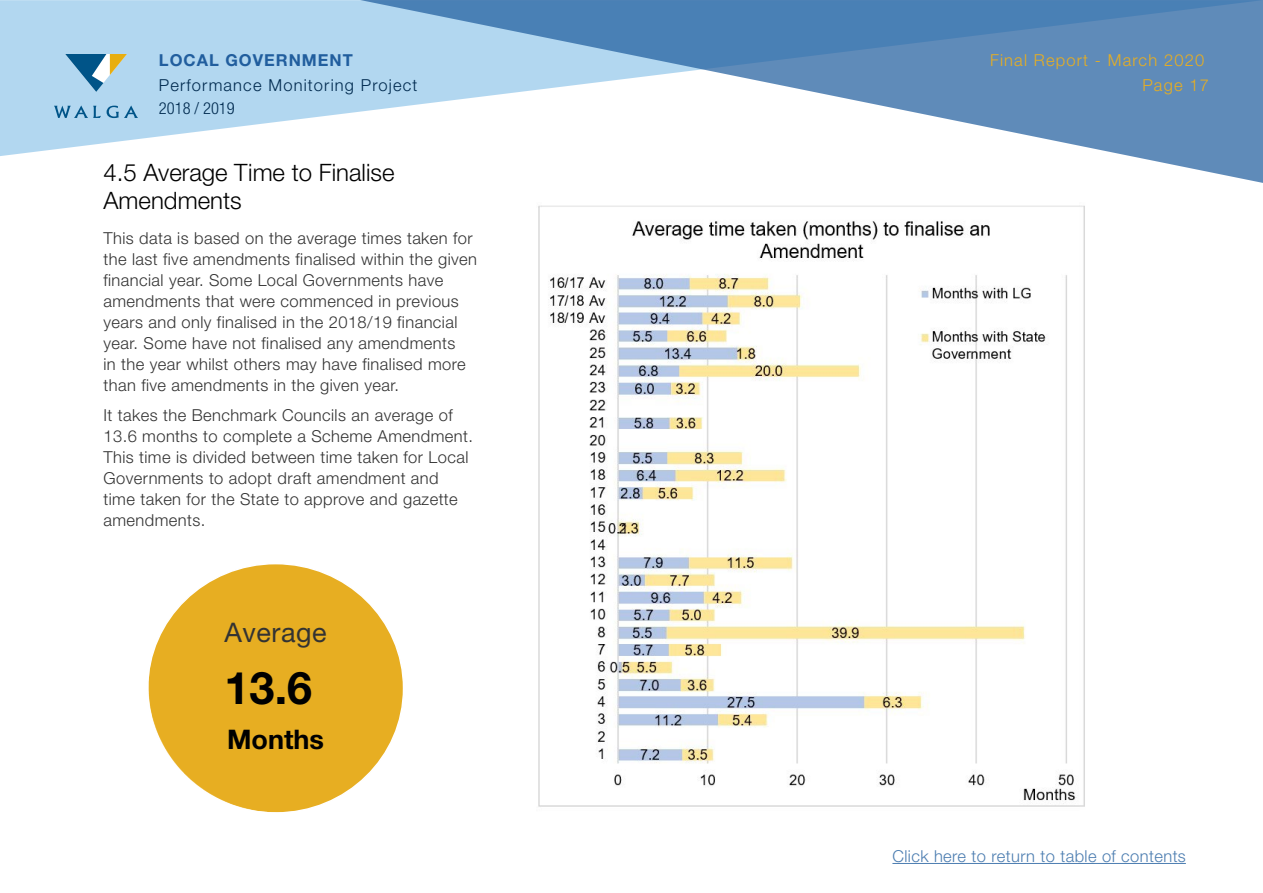
<style>
.page{position:relative;width:1263px;height:893px;background:#fff}
.page>*{position:absolute;margin:0;border:0;box-sizing:border-box;transform-origin:0 0}
.t1{font:700 45px "Helvetica Neue LT Pro";color:#000}
.t2{font:27px "Helvetica Neue LT Pro";letter-spacing:.02em;color:#333}
.t3{font:700 27px "Helvetica Neue LT Pro";color:#000}
.t4{font:300 24px/28.5px "Helvetica Neue LT Pro";color:#000}
.t5{font:300 16.5px/21px "Helvetica Neue LT Pro";letter-spacing:.025em;color:#333}
.t6{font:300 16.5px "Helvetica Neue LT Pro";letter-spacing:.025em;color:#4d7eb1}
.t7{font:300 16.5px "Helvetica Neue LT Pro";letter-spacing:.07em;color:#002a4f}
.t8{font:300 16.5px/25px "Helvetica Neue LT Pro";letter-spacing:.07em;color:#e7ae22;text-align:right}
.t9{font:700 16.5px "Helvetica Neue LT Pro";letter-spacing:.06em;color:#215e9e}
.t10{font:300 condensed 16.5px "Helvetica Neue LT Pro";color:#002a4f}
</style>
<div class="page">
<svg style="left:0;top:0;width:360px;height:156px;background:#bdddf2"></svg>
<svg style="left:360px;top:0;width:903px;height:183px"></svg>
<svg style="left:65px;top:54px;width:62px;height:38px;background:#8bb2c2"></svg>
<svg style="left:107px;top:105px;width:31px;height:13px"></svg>
<svg style="left:54px;top:105px;width:47px;height:13px"></svg>
<hr style="left:892px;top:863px;width:294px;height:1px;background:#4d7eb1">
<svg style="left:148px;top:564px;width:255px;height:249px;fill:#e7ae22"></svg>
<img style="left:538px;top:205px;width:547px;height:602px">
<p class="t9" style="left:159px;top:50px;width:195px">LOCAL GOVERNMENT</p>
<p class="t7" style="left:159px;top:75px;width:260px">Performance Monitoring Project</p>
<p class="t10" style="left:159px;top:99px;width:77px">2018 / 2019</p>
<h3 class="t4" style="left:104px;top:158px;width:292px">4.5 Average Time to Finalise<br>Amendments</h3>
<p class="t5" style="left:104px;top:227px;width:375px">This data is based on the average times taken for the last five amendments finalised within the given financial year. Some Local Governments have amendments that were commenced in previous years and only finalised in the 2018/19 financial year. Some have not finalised any amendments<br>in the year whilst others may have finalised more than five amendments in the given year.</p>
<p class="t5" style="left:104px;top:404px;width:371px">It takes the Benchmark Councils an average of 13.6 months to complete a Scheme Amendment.<br>This time is divided between time taken for Local Governments to adopt draft amendment and time taken for the State to approve and gazette amendments.</p>
<h2 class="t2" style="left:224px;top:616px;width:104px">Average</h2>
<h1 class="t1" style="left:225px;top:660px;width:89px">13.6</h1>
<h2 class="t3" style="left:227px;top:722px;width:99px">Months</h2>
<p class="t8" style="left:990px;top:47px;width:220px">Final Report - March 2020<br>Page 17</p>
<p class="t6" style="left:892px;top:846px;width:295px">Click here to return to table of contents</p>
</div>
